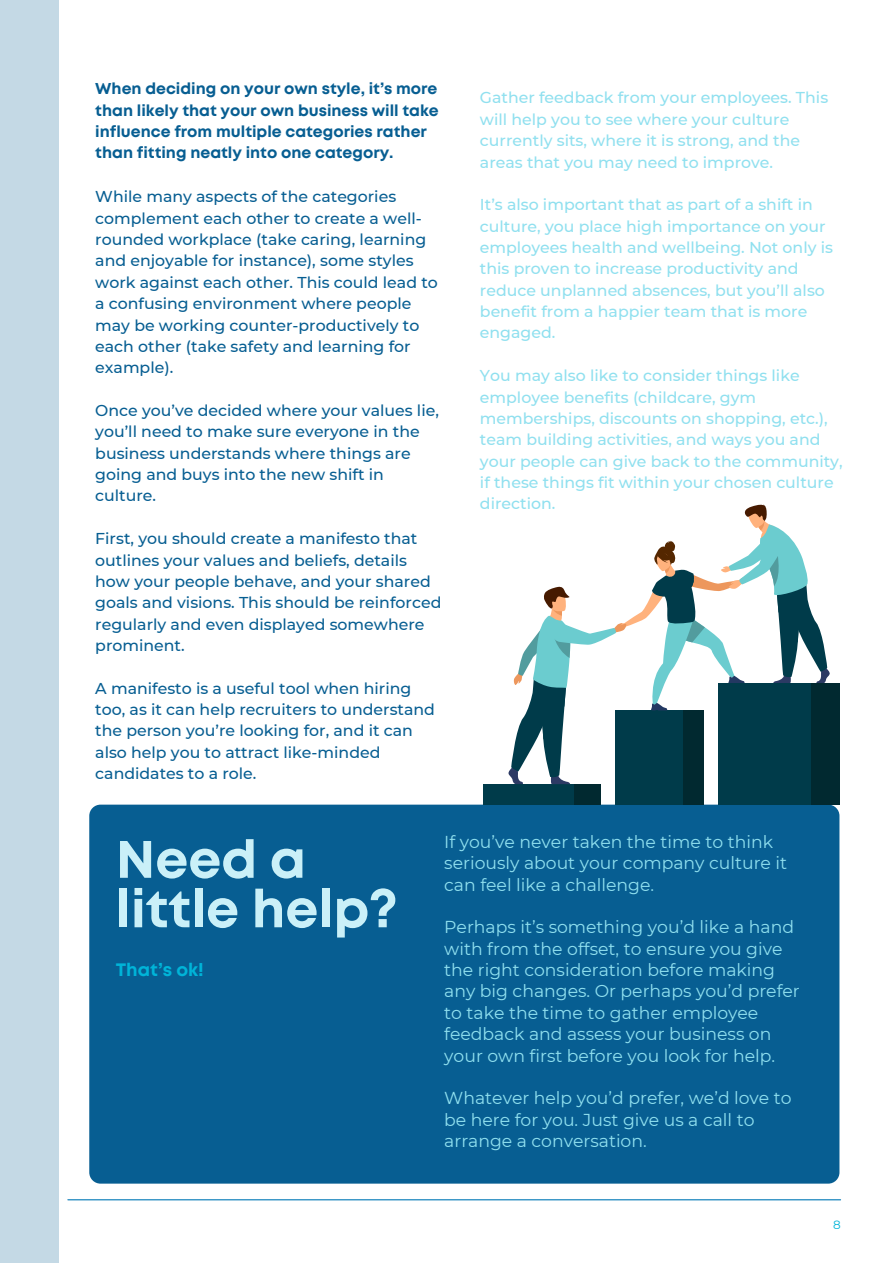
<style>
.page{position:relative;width:893px;height:1264px;background:#fff}
.page>*{position:absolute;margin:0;border:0;box-sizing:border-box;transform-origin:0 0}
.t1{font:700 52.5px/49.5px "Mont";color:#caf0f8}
.t2{font:700 18px "Mont";color:#00b4d8}
.t3{font:17.25px/21.3px "Montserrat";color:#90e0ef}
.t4{font:500 15.75px/21.3px "Montserrat";color:#075e92}
.t5{font:500 15.75px/21.3px "Montserrat";color:#90e0ef}
.t6{font:700 15.75px/21.3px "Mont";color:#075e92}
.t7{font:12px "Montserrat";color:#00b4d8}
</style>
<div class="page">
<hr style="left:68px;top:1199px;width:772px;height:1px;background:#0077b6">
<div style="left:0;top:0;width:58px;height:1262px;background:#c4d9e5"></div>
<div style="left:89px;top:804px;width:750px;height:379px;background:#075e92;border-radius:11px"></div>
<div style="left:510px;top:784px;width:91px;height:20px;background:#012930"></div>
<div style="left:483px;top:784px;width:90px;height:20px;background:#003b4a"></div>
<div style="left:636px;top:710px;width:67px;height:94px;background:#012930"></div>
<div style="left:615px;top:710px;width:68px;height:94px;background:#003b4a"></div>
<svg style="left:508px;top:504px;width:322px;height:280px"></svg>
<div style="left:747px;top:683px;width:92px;height:121px;background:#012930"></div>
<div style="left:718px;top:683px;width:92px;height:121px;background:#003b4a"></div>
<p class="t6" style="left:95px;top:79px;width:345px">When deciding on your own style, it’s more than likely that your own business will take influence from multiple categories rather than fitting neatly into one category.</p>
<p class="t4" style="left:95px;top:186px;width:344px">While many aspects of the categories complement each other to create a well&shy;rounded workplace (take caring, learning and enjoyable for instance), some styles work against each other. This could lead to a confusing environment where people may be working counter-productively to each other (take safety and learning for example).</p>
<p class="t4" style="left:95px;top:399px;width:345px">Once you’ve decided where your values lie, you’ll need to make sure everyone in the business understands where things are going and buys into the new shift in culture.</p>
<p class="t4" style="left:95px;top:528px;width:347px">First, you should create a manifesto that outlines your values and beliefs, details how your people behave, and your shared goals and visions. This should be reinforced regularly and even displayed somewhere prominent.</p>
<p class="t4" style="left:95px;top:677px;width:341px">A manifesto is a useful tool when hiring too, as it can help recruiters to understand the person you’re looking for, and it can also help you to attract like-minded candidates to a role.</p>
<p class="t5" style="left:480px;top:87px;width:350px">Gather feedback from your employees. This will help you to see where your culture currently sits, where it is strong, and the areas that you may need to improve.</p>
<p class="t5" style="left:480px;top:194px;width:354px">It’s also important that as part of a shift in culture, you place high importance on your employees health and wellbeing. Not only is this proven to increase productivity and reduce unplanned absences, but you’ll also benefit from a happier team that is more engaged.</p>
<p class="t5" style="left:480px;top:365px;width:364px">You may also like to consider things like employee benefits (childcare, gym memberships, discounts on shopping, etc.), team building activities, and ways you and your people can give back to the community, if these things fit within your chosen culture direction.</p>
<h1 class="t1" style="left:116px;top:838px;width:283px">Need a little help?</h1>
<p class="t3" style="left:444px;top:831px;width:344px">If you’ve never taken the time to think seriously about your company culture it can feel like a challenge.</p>
<p class="t3" style="left:444px;top:916px;width:357px">Perhaps it’s something you’d like a hand with from the offset, to ensure you give the right consideration before making any big changes. Or perhaps you’d prefer to take the time to gather employee feedback and assess your business on your own first before you look for help.</p>
<p class="t3" style="left:444px;top:1087px;width:349px">Whatever help you’d prefer, we’d love to be here for you. Just give us a call to arrange a conversation.</p>
<p class="t2" style="left:116px;top:962px;width:90px">That’s ok!</p>
<p class="t7" style="left:833px;top:1216px;width:9px">8</p>
</div>
